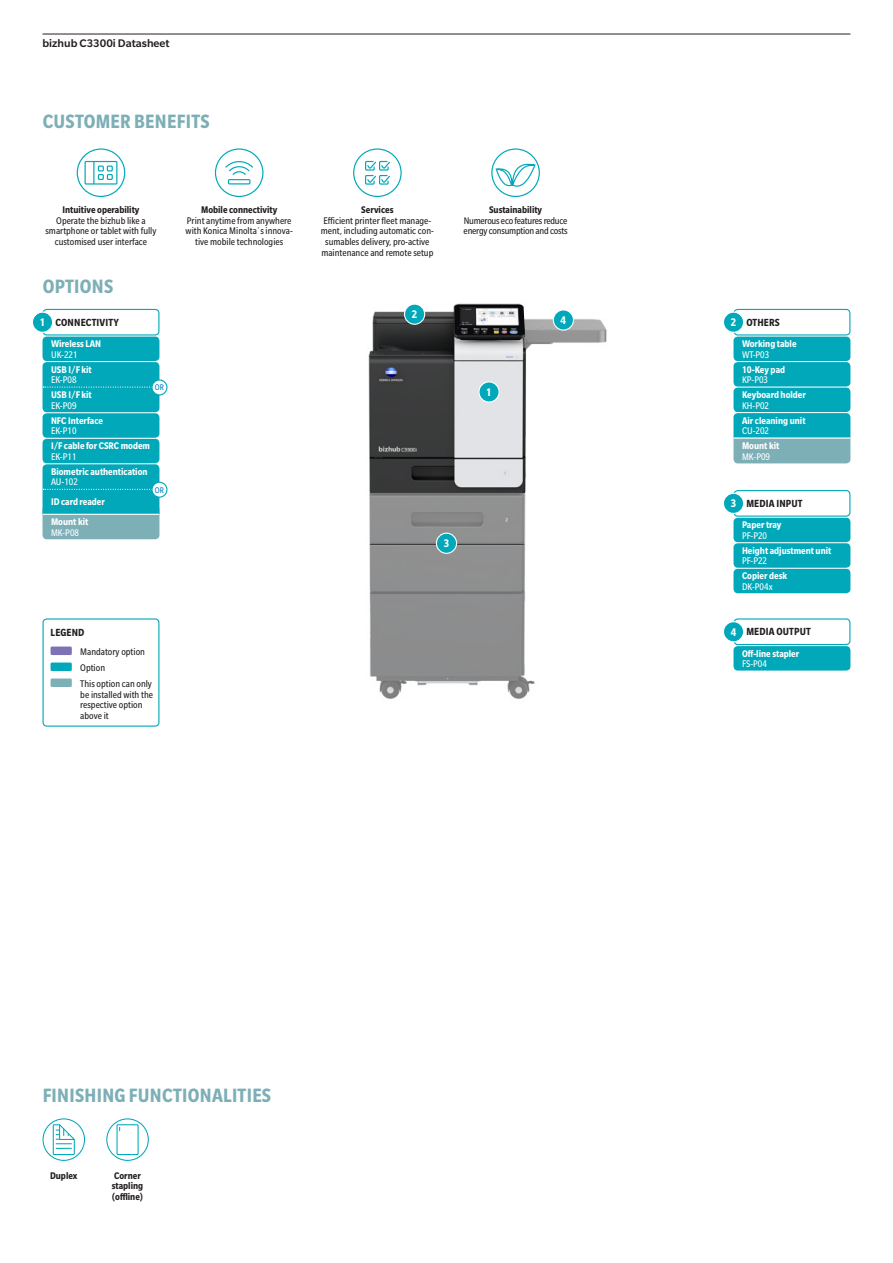
<style>
.page{position:relative;width:893px;height:1263px;background:#fff}
.page>*{position:absolute;margin:0;border:0;box-sizing:border-box;transform-origin:0 0}
.Data_Inside_SUBHEAD{font:700 condensed 21px "Slate Pro";letter-spacing:.015em;color:#7dafb7}
.t1{font:500 12px "Slate Pro";color:#231f20}
.Data_Options_BUBBLED{font:700 condensed 12px "Slate Pro";color:#fff}
.Data_Options_HEADER{font:700 condensed 11.25px "Slate Pro";letter-spacing:.015em;color:#231f20}
.Data_Options_TEXT_Co{font:700 condensed 10.5px/10.5px "Slate Pro";color:#fff}
.Data_Inside_Text_cen{font:condensed 10.5px/10.6px "Slate Pro";color:#231f20;text-align:center}
.Data_Inside_Text_cen-2{font:700 condensed 10.5px/10.5px "Slate Pro";color:#231f20}
.Data_Options_LEGEND{font:condensed 10.5px/10.6px "Slate Pro";color:#231f20}
.Data_Inside_Text_cen-3{font:condensed 10.5px/10.6px "Slate Pro";letter-spacing:-.02em;color:#231f20}
.Data_Options_BUBBLES{font:condensed 9px "Slate Pro";color:#007ec5}
.s1{font-weight:400}
</style>
<div class="page">
<hr style="left:43px;top:34px;width:807px;height:1px;background:#231f20">
<img style="left:369px;top:544px;width:166px;height:155px">
<img style="left:368px;top:303px;width:239px;height:241px">
<img style="left:369px;top:304px;width:157px;height:189px">
<div style="left:215px;top:148px;width:48px;height:49px;border:1px solid #00a8b9;border-radius:50%"></div>
<svg style="left:225px;top:161px;width:28px;height:23px"></svg>
<div style="left:77px;top:148px;width:48px;height:49px;border:1px solid #00a8b9;border-radius:50%"></div>
<div style="left:85px;top:161px;width:32px;height:24px;border:1px solid #00a8b9"></div>
<svg style="left:93px;top:162px;width:20px;height:22px"></svg>
<div style="left:353px;top:148px;width:49px;height:49px;border:1px solid #00a8b9;border-radius:50%"></div>
<svg style="left:365px;top:160px;width:25px;height:25px"></svg>
<div style="left:491px;top:148px;width:49px;height:49px;border:1px solid #00a8b9;border-radius:50%"></div>
<svg style="left:495px;top:164px;width:41px;height:23px"></svg>
<div style="left:106px;top:1118px;width:43px;height:43px;border:1px solid #00a8b9;border-radius:50%"></div>
<div style="left:117px;top:1124px;width:22px;height:31px;border:1px solid #00a8b9"></div>
<div style="left:43px;top:1118px;width:42px;height:43px;border:1px solid #00a8b9;border-radius:50%"></div>
<svg style="left:52px;top:1123px;width:23px;height:32px"></svg>
<div style="left:43px;top:439px;width:116px;height:24px;background:#00a8b9;border-radius:4px"></div>
<div style="left:43px;top:413px;width:116px;height:25px;background:#00a8b9;border-radius:4px"></div>
<div style="left:43px;top:337px;width:116px;height:24px;background:#00a8b9;border-radius:4px"></div>
<div style="left:43px;top:309px;width:116px;height:26px;border:1px solid #00a8b9;border-radius:4px"></div>
<div style="left:32px;top:312px;width:21px;height:20px;background:#00a8b9;border-radius:50%"></div>
<div style="left:32px;top:312px;width:21px;height:21px;border:1px solid #fff;border-radius:50%"></div>
<svg style="left:43px;top:464px;width:117px;height:75px;background:#2facba"></svg>
<div style="left:152px;top:482px;width:15px;height:15px;background:#fff;border-radius:50%"></div>
<div style="left:151px;top:482px;width:16px;height:16px;border:1px solid #00a8b9;border-radius:50%"></div>
<div style="left:43px;top:362px;width:116px;height:50px;background:#00a8b9;border-radius:4px"></div>
<svg style="left:43px;top:386px;width:107px;height:2px"></svg>
<div style="left:152px;top:380px;width:15px;height:15px;background:#fff;border-radius:50%"></div>
<div style="left:151px;top:379px;width:16px;height:16px;border:1px solid #00a8b9;border-radius:50%"></div>
<div style="left:43px;top:618px;width:116px;height:109px;border:1px solid #00a8b9;border-radius:4px"></div>
<div style="left:51px;top:646px;width:21px;height:9px;background:#7d72b4;border-radius:2px"></div>
<div style="left:51px;top:662px;width:21px;height:9px;background:#00a8b9;border-radius:2px"></div>
<div style="left:51px;top:678px;width:21px;height:9px;background:#7dafb7;border-radius:2px"></div>
<svg style="left:733px;top:413px;width:117px;height:50px;background:#40acb8"></svg>
<hr style="left:733px;top:437px;width:117px;height:2px;background:#fff">
<div style="left:733px;top:309px;width:117px;height:26px;border:1px solid #00a8b9;border-radius:4px"></div>
<div style="left:723px;top:312px;width:21px;height:20px;background:#00a8b9;border-radius:50%"></div>
<div style="left:723px;top:312px;width:21px;height:21px;border:1px solid #fff;border-radius:50%"></div>
<div style="left:733px;top:337px;width:117px;height:24px;background:#00a8b9;border-radius:4px"></div>
<div style="left:733px;top:362px;width:117px;height:25px;background:#00a8b9;border-radius:4px"></div>
<div style="left:733px;top:543px;width:117px;height:25px;background:#00a8b9;border-radius:4px"></div>
<div style="left:733px;top:569px;width:117px;height:24px;background:#00a8b9;border-radius:4px"></div>
<div style="left:733px;top:490px;width:117px;height:27px;border:1px solid #00a8b9;border-radius:4px"></div>
<div style="left:723px;top:493px;width:21px;height:20px;background:#00a8b9;border-radius:50%"></div>
<div style="left:723px;top:493px;width:21px;height:21px;border:1px solid #fff;border-radius:50%"></div>
<div style="left:733px;top:518px;width:117px;height:24px;background:#00a8b9;border-radius:4px"></div>
<div style="left:733px;top:618px;width:117px;height:27px;border:1px solid #00a8b9;border-radius:4px"></div>
<div style="left:723px;top:622px;width:21px;height:20px;background:#00a8b9;border-radius:50%"></div>
<div style="left:723px;top:621px;width:21px;height:21px;border:1px solid #fff;border-radius:50%"></div>
<div style="left:733px;top:646px;width:117px;height:24px;background:#00a8b9;border-radius:4px"></div>
<div style="left:479px;top:382px;width:20px;height:20px;background:#00a8b9;border-radius:50%"></div>
<div style="left:478px;top:381px;width:22px;height:22px;border:1px solid #fff;border-radius:50%"></div>
<div style="left:404px;top:304px;width:21px;height:20px;background:#00a8b9;border-radius:50%"></div>
<div style="left:404px;top:303px;width:21px;height:22px;border:1px solid #fff;border-radius:50%"></div>
<div style="left:436px;top:533px;width:21px;height:20px;background:#00a8b9;border-radius:50%"></div>
<div style="left:436px;top:533px;width:21px;height:21px;border:1px solid #fff;border-radius:50%"></div>
<div style="left:553px;top:310px;width:20px;height:20px;background:#00a8b9;border-radius:50%"></div>
<div style="left:553px;top:309px;width:21px;height:22px;border:1px solid #fff;border-radius:50%"></div>
<div style="left:733px;top:388px;width:117px;height:24px;background:#00a8b9;border-radius:4px"></div>
<p class="t1" style="left:43px;top:36px;width:129px">bizhub C3300i Datasheet</p>
<p class="Data_Inside_SUBHEAD" style="left:43px;top:110px;width:168px">CUSTOMER BENEFITS</p>
<p class="Data_Inside_Text_cen-2" style="left:63px;top:204px;width:78px">Intuitive operability</p>
<p class="Data_Inside_Text_cen" style="left:46px;top:215px;width:112px">Operate the bizhub like a smartphone or tablet with fully customised user interface</p>
<p class="Data_Inside_SUBHEAD" style="left:43px;top:275px;width:72px">OPTIONS</p>
<p class="Data_Options_BUBBLED" style="left:40px;top:316px;width:7px">1</p>
<p class="Data_Options_HEADER" style="left:55px;top:316px;width:65px">CONNECTIVITY</p>
<p class="Data_Options_TEXT_Co" style="left:51px;top:338px;width:52px">Wireless LAN<br><span class="s1">UK-221</span></p>
<p class="Data_Options_TEXT_Co" style="left:51px;top:364px;width:42px">USB I/F kit<br><span class="s1">EK-P08</span></p>
<p class="Data_Options_TEXT_Co" style="left:51px;top:389px;width:42px">USB I/F kit<br><span class="s1">EK-P09</span></p>
<p class="Data_Options_TEXT_Co" style="left:51px;top:415px;width:54px">NFC Interface<br><span class="s1">EK-P10</span></p>
<p class="Data_Options_BUBBLES" style="left:155px;top:383px;width:11px">OR</p>
<p class="Data_Options_TEXT_Co" style="left:51px;top:441px;width:101px">I/F cable for CSRC modem<br><span class="s1">EK-P11</span></p>
<p class="Data_Options_TEXT_Co" style="left:51px;top:466px;width:98px">Biometric authentication<br><span class="s1">AU-102</span></p>
<p class="Data_Options_TEXT_Co" style="left:51px;top:497px;width:55px">ID card reader</p>
<p class="Data_Options_TEXT_Co" style="left:51px;top:517px;width:39px">Mount kit<br><span class="s1">MK-P08</span></p>
<p class="Data_Options_BUBBLES" style="left:155px;top:485px;width:11px">OR</p>
<p class="Data_Inside_Text_cen-2" style="left:201px;top:204px;width:78px">Mobile connectivity</p>
<p class="Data_Inside_Text_cen" style="left:186px;top:215px;width:109px">Print anytime from anywhere with Konica Minolta´s innova&shy;tive mobile technologies</p>
<p class="Data_Inside_Text_cen-2" style="left:361px;top:204px;width:34px">Services</p>
<p class="Data_Inside_Text_cen" style="left:321px;top:215px;width:115px">Efficient printer fleet manage&shy;ment, including automatic con&shy;sumables delivery, pro-active maintenance and remote setup</p>
<p class="Data_Options_BUBBLED" style="left:412px;top:308px;width:7px">2</p>
<p class="Data_Inside_Text_cen-2" style="left:489px;top:204px;width:55px">Sustainability</p>
<p class="Data_Inside_Text_cen-3" style="left:464px;top:215px;width:105px">Numerous eco features reduce energy consumption and costs</p>
<p class="Data_Options_BUBBLED" style="left:486px;top:386px;width:7px">1</p>
<p class="Data_Options_BUBBLED" style="left:561px;top:314px;width:7px">4</p>
<p class="Data_Options_BUBBLED" style="left:444px;top:537px;width:7px">3</p>
<p class="Data_Options_HEADER" style="left:51px;top:626px;width:35px">LEGEND</p>
<p class="Data_Options_LEGEND" style="left:80px;top:646px;width:66px">Mandatory option</p>
<p class="Data_Options_LEGEND" style="left:80px;top:662px;width:26px">Option</p>
<p class="Data_Options_LEGEND" style="left:80px;top:678px;width:74px">This option can only be installed with the respective option above it</p>
<p class="Data_Inside_SUBHEAD" style="left:43px;top:1084px;width:230px">FINISHING FUNCTIONALITIES</p>
<p class="Data_Inside_Text_cen-2" style="left:50px;top:1170px;width:29px">Duplex</p>
<p class="Data_Inside_Text_cen-2" style="left:114px;top:1170px;width:28px">Corner</p>
<p class="Data_Inside_Text_cen-2" style="left:112px;top:1180px;width:33px">stapling (offline)</p>
<p class="Data_Options_BUBBLED" style="left:731px;top:316px;width:7px">2</p>
<p class="Data_Options_HEADER" style="left:746px;top:316px;width:35px">OTHERS</p>
<p class="Data_Options_TEXT_Co" style="left:742px;top:338px;width:56px">Working table<br><span class="s1">WT-P03</span></p>
<p class="Data_Options_TEXT_Co" style="left:742px;top:364px;width:45px">10-Key pad<br><span class="s1">KP-P03</span></p>
<p class="Data_Options_TEXT_Co" style="left:742px;top:389px;width:65px">Keyboard holder<br><span class="s1">KH-P02</span></p>
<p class="Data_Options_TEXT_Co" style="left:742px;top:415px;width:65px">Air cleaning unit<br><span class="s1">CU-202</span></p>
<p class="Data_Options_TEXT_Co" style="left:742px;top:440px;width:39px">Mount kit<br><span class="s1">MK-P09</span></p>
<p class="Data_Options_BUBBLED" style="left:731px;top:497px;width:7px">3</p>
<p class="Data_Options_HEADER" style="left:746px;top:497px;width:58px">MEDIA INPUT</p>
<p class="Data_Options_TEXT_Co" style="left:742px;top:519px;width:41px">Paper tray<br><span class="s1">PF-P20</span></p>
<p class="Data_Options_TEXT_Co" style="left:742px;top:545px;width:91px">Height adjustment unit<br><span class="s1">PF-P22</span></p>
<p class="Data_Options_TEXT_Co" style="left:742px;top:571px;width:47px">Copier desk<br><span class="s1">DK-P04x</span></p>
<p class="Data_Options_BUBBLED" style="left:731px;top:625px;width:7px">4</p>
<p class="Data_Options_HEADER" style="left:746px;top:626px;width:66px">MEDIA OUTPUT</p>
<p class="Data_Options_TEXT_Co" style="left:742px;top:648px;width:59px">Off-line stapler<br><span class="s1">FS-P04</span></p>
</div>
